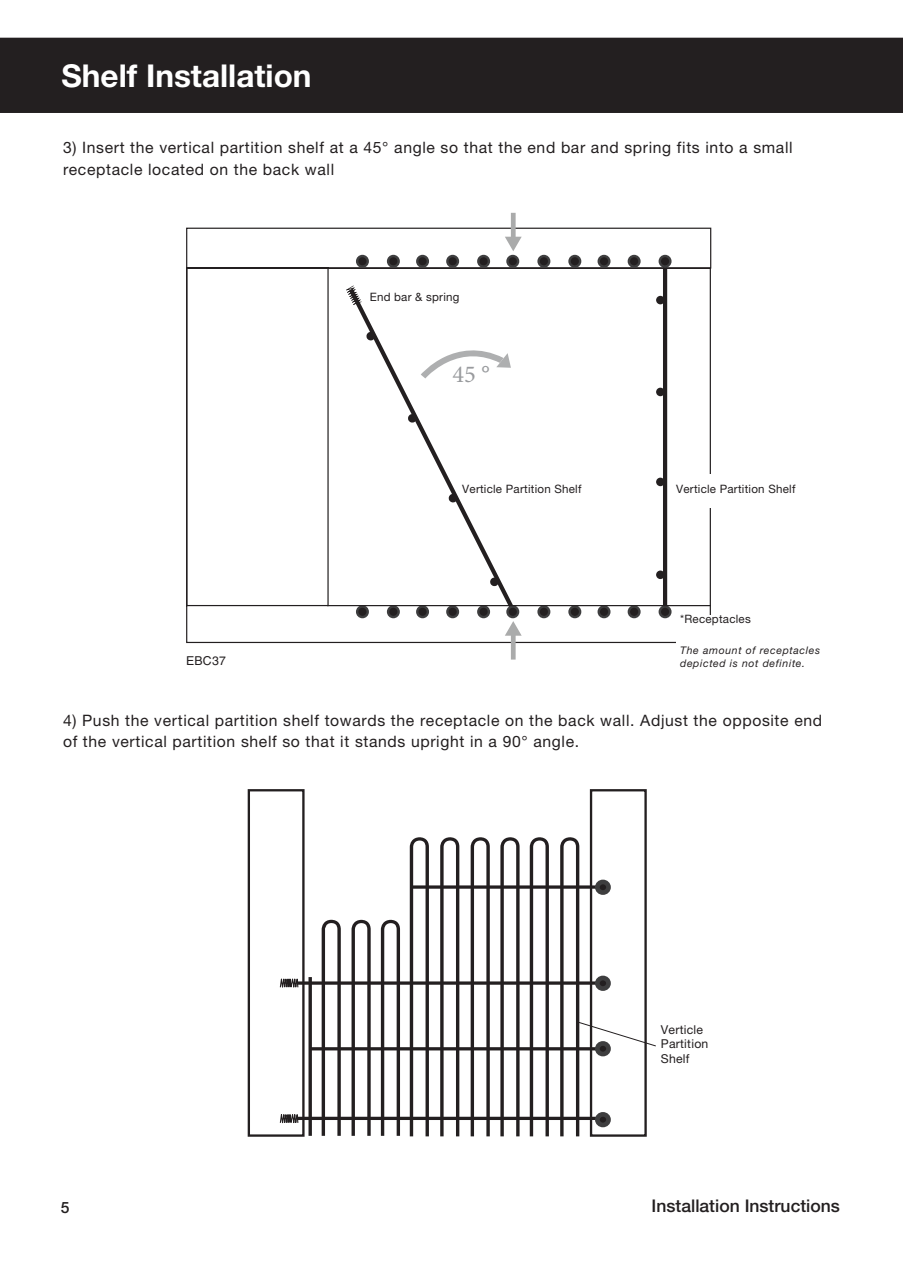
<style>
.page{position:relative;width:903px;height:1275px;background:#fff}
.page>*{position:absolute;margin:0;border:0;box-sizing:border-box;transform-origin:0 0}
.t1{font:700 31.5px "Helvetica Neue LT Pro";color:#fff}
.t2{font:24.32px "Minion Pro";color:#999b9e}
.t3{font:500 17.5px "Helvetica Neue LT Pro";color:#231f20}
.t4{font:15.75px/21.3px "Helvetica Neue LT Pro";letter-spacing:.04em;color:#231f20}
.t5{font:500 15.58px "Helvetica Neue LT Pro";color:#231f20}
.t6{font:12.25px/14.3px "Helvetica Neue LT Pro";letter-spacing:.02em;color:#231f20}
.t7{font:12.25px "Helvetica LT Std";letter-spacing:.02em;color:#231f20}
.t8{font:11.55px "Helvetica Neue LT Pro";letter-spacing:.02em;color:#231f20}
.t9{font:italic 10.5px/13.7px "Helvetica Neue LT Pro";letter-spacing:.06em;color:#231f20}
</style>
<div class="page">
<div style="left:0;top:38px;width:903px;height:75px;background:#231f20"></div>
<svg style="left:247px;top:789px;width:400px;height:348px"></svg>
<div style="left:597px;top:882px;width:11px;height:10px;background:#231f20;border-radius:50%"></div>
<div style="left:595px;top:880px;width:16px;height:15px;border:5px solid #3e3e3f;border-radius:50%"></div>
<div style="left:597px;top:978px;width:11px;height:10px;background:#231f20;border-radius:50%"></div>
<div style="left:595px;top:976px;width:16px;height:15px;border:5px solid #3e3e3f;border-radius:50%"></div>
<div style="left:597px;top:1043px;width:11px;height:11px;background:#231f20;border-radius:50%"></div>
<div style="left:595px;top:1041px;width:16px;height:15px;border:5px solid #3e3e3f;border-radius:50%"></div>
<div style="left:597px;top:1114px;width:11px;height:11px;background:#231f20;border-radius:50%"></div>
<div style="left:595px;top:1112px;width:16px;height:15px;border:5px solid #3e3e3f;border-radius:50%"></div>
<svg style="left:186px;top:227px;width:526px;height:417px"></svg>
<div style="left:357px;top:256px;width:11px;height:11px;background:#231f20;border-radius:50%"></div>
<div style="left:356px;top:255px;width:13px;height:13px;border:2px solid #3e3e3f;border-radius:50%"></div>
<div style="left:388px;top:256px;width:11px;height:11px;background:#231f20;border-radius:50%"></div>
<div style="left:387px;top:255px;width:13px;height:13px;border:2px solid #3e3e3f;border-radius:50%"></div>
<div style="left:417px;top:256px;width:11px;height:11px;background:#231f20;border-radius:50%"></div>
<div style="left:416px;top:255px;width:13px;height:13px;border:2px solid #3e3e3f;border-radius:50%"></div>
<div style="left:447px;top:256px;width:11px;height:11px;background:#231f20;border-radius:50%"></div>
<div style="left:446px;top:255px;width:13px;height:13px;border:2px solid #3e3e3f;border-radius:50%"></div>
<div style="left:478px;top:256px;width:11px;height:11px;background:#231f20;border-radius:50%"></div>
<div style="left:477px;top:255px;width:13px;height:13px;border:2px solid #3e3e3f;border-radius:50%"></div>
<div style="left:507px;top:256px;width:11px;height:11px;background:#231f20;border-radius:50%"></div>
<div style="left:506px;top:255px;width:13px;height:13px;border:2px solid #3e3e3f;border-radius:50%"></div>
<div style="left:539px;top:256px;width:10px;height:11px;background:#231f20;border-radius:50%"></div>
<div style="left:537px;top:255px;width:13px;height:13px;border:2px solid #3e3e3f;border-radius:50%"></div>
<div style="left:569px;top:256px;width:11px;height:11px;background:#231f20;border-radius:50%"></div>
<div style="left:568px;top:255px;width:13px;height:13px;border:2px solid #3e3e3f;border-radius:50%"></div>
<div style="left:599px;top:256px;width:10px;height:11px;background:#231f20;border-radius:50%"></div>
<div style="left:597px;top:255px;width:13px;height:13px;border:2px solid #3e3e3f;border-radius:50%"></div>
<div style="left:629px;top:256px;width:10px;height:11px;background:#231f20;border-radius:50%"></div>
<div style="left:628px;top:255px;width:13px;height:13px;border:2px solid #3e3e3f;border-radius:50%"></div>
<div style="left:660px;top:256px;width:10px;height:11px;background:#231f20;border-radius:50%"></div>
<div style="left:658px;top:255px;width:13px;height:13px;border:2px solid #3e3e3f;border-radius:50%"></div>
<div style="left:357px;top:606px;width:11px;height:11px;background:#231f20;border-radius:50%"></div>
<div style="left:356px;top:605px;width:13px;height:13px;border:2px solid #3e3e3f;border-radius:50%"></div>
<div style="left:388px;top:606px;width:11px;height:11px;background:#231f20;border-radius:50%"></div>
<div style="left:387px;top:605px;width:13px;height:13px;border:2px solid #3e3e3f;border-radius:50%"></div>
<div style="left:417px;top:606px;width:11px;height:11px;background:#231f20;border-radius:50%"></div>
<div style="left:416px;top:605px;width:13px;height:13px;border:2px solid #3e3e3f;border-radius:50%"></div>
<div style="left:447px;top:606px;width:11px;height:11px;background:#231f20;border-radius:50%"></div>
<div style="left:446px;top:605px;width:13px;height:13px;border:2px solid #3e3e3f;border-radius:50%"></div>
<div style="left:478px;top:606px;width:11px;height:11px;background:#231f20;border-radius:50%"></div>
<div style="left:477px;top:605px;width:13px;height:13px;border:2px solid #3e3e3f;border-radius:50%"></div>
<div style="left:507px;top:606px;width:11px;height:11px;background:#231f20;border-radius:50%"></div>
<div style="left:506px;top:605px;width:13px;height:13px;border:2px solid #3e3e3f;border-radius:50%"></div>
<div style="left:539px;top:606px;width:10px;height:11px;background:#231f20;border-radius:50%"></div>
<div style="left:537px;top:605px;width:13px;height:13px;border:2px solid #3e3e3f;border-radius:50%"></div>
<div style="left:569px;top:606px;width:11px;height:11px;background:#231f20;border-radius:50%"></div>
<div style="left:568px;top:605px;width:13px;height:13px;border:2px solid #3e3e3f;border-radius:50%"></div>
<div style="left:599px;top:606px;width:10px;height:11px;background:#231f20;border-radius:50%"></div>
<div style="left:597px;top:605px;width:13px;height:13px;border:2px solid #3e3e3f;border-radius:50%"></div>
<div style="left:629px;top:606px;width:10px;height:11px;background:#231f20;border-radius:50%"></div>
<div style="left:628px;top:605px;width:13px;height:13px;border:2px solid #3e3e3f;border-radius:50%"></div>
<div style="left:660px;top:606px;width:10px;height:11px;background:#231f20;border-radius:50%"></div>
<div style="left:658px;top:605px;width:13px;height:13px;border:2px solid #3e3e3f;border-radius:50%"></div>
<hr style="left:327px;top:605px;width:384px;height:1px;background:#231f20">
<svg style="left:421px;top:346px;width:90px;height:32px"></svg>
<svg style="left:505px;top:621px;width:17px;height:39px"></svg>
<svg style="left:505px;top:213px;width:17px;height:38px"></svg>
<div style="left:677px;top:615px;width:116px;height:40px;background:#fff"></div>
<div style="left:681px;top:474px;width:141px;height:34px;background:#fff"></div>
<svg style="left:576px;top:1021px;width:80px;height:26px"></svg>
<h1 class="t1" style="left:61px;top:56px;width:252px">Shelf Installation</h1>
<p class="t4" style="left:63px;top:137px;width:731px">3) Insert the vertical partition shelf at a 45° angle so that the end bar and spring fits into a small receptacle located on the back wall</p>
<p class="t8" style="left:370px;top:290px;width:91px">End bar &amp; spring</p>
<p class="t7" style="left:186px;top:653px;width:41px">EBC37</p>
<h2 class="t2" style="left:453px;top:358px;width:39px">45 °</h2>
<p class="t8" style="left:462px;top:482px;width:121px">Verticle Partition Shelf</p>
<p class="t8" style="left:676px;top:482px;width:121px">Verticle Partition Shelf</p>
<p class="t8" style="left:680px;top:612px;width:72px">*Receptacles</p>
<p class="t9" style="left:680px;top:643px;width:141px">The amount of receptacles depicted is not definite.</p>
<p class="t4" style="left:63px;top:709px;width:761px">4) Push the vertical partition shelf towards the receptacle on the back wall. Adjust the opposite end of the vertical partition shelf so that it stands upright in a 90° angle.</p>
<p class="t6" style="left:661px;top:1022px;width:49px">Verticle<br>Partition<br>Shelf</p>
<p class="t5" style="left:61px;top:1198px;width:10px">5</p>
<p class="t3" style="left:651px;top:1195px;width:190px">Installation Instructions</p>
</div>
